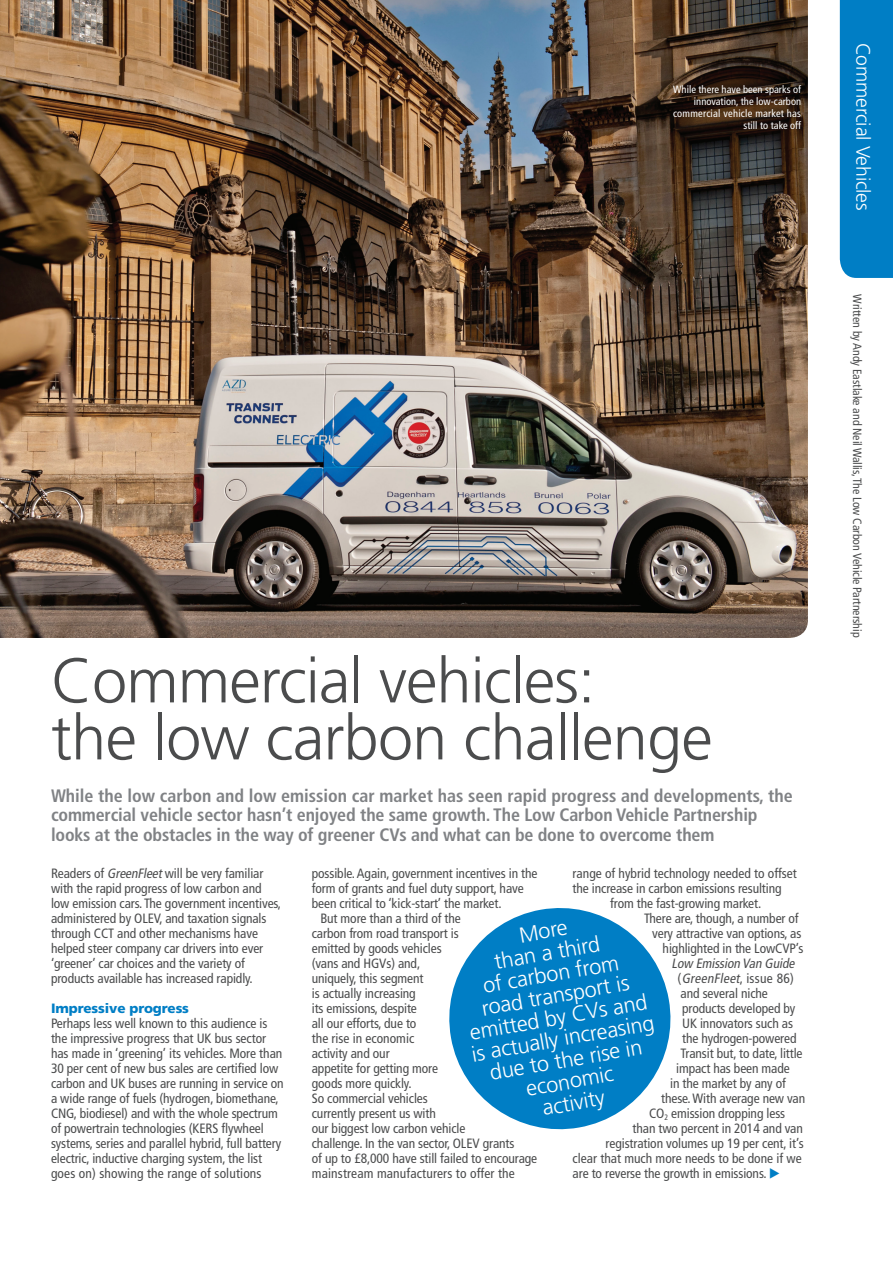
<style>
.page{position:relative;width:893px;height:1263px;background:#fff}
.page>*{position:absolute;margin:0;border:0;box-sizing:border-box;transform-origin:0 0}
.Feature_Headline{font:300 63px/57px "Frutiger";letter-spacing:-.01em;color:#4b4c4d}
.t1{font:300 21.75px/21.8px "Frutiger";color:#fff;text-align:center}
.t2{font:300 19.5px "Frutiger";letter-spacing:-.01em;color:#fff}
.Feature_Sub_Head{font:700 condensed 18px/19.5px "Frutiger";letter-spacing:-.01em;color:#808285}
.Main_body{font:condensed 13.5px/15px "Frutiger";letter-spacing:-.01em;color:#4b4c4d}
.Main_body-2{font:italic condensed 13.5px "Frutiger";color:#4b4c4d}
.X-Head{font:900 13.5px "Frutiger";letter-spacing:-.01em;color:#007ec5}
.t3{font:condensed 12px "Frutiger";letter-spacing:-.01em;color:#4b4c4d}
.t4{font:condensed 10.5px/12px "Frutiger";color:#fff;text-align:right}
.s1{font-style:italic}
.s2{font-family:"European Pi Three";font-stretch:normal;color:#007ec5}
</style>
<div class="page">
<img style="left:0;top:0;width:808px;height:638px">
<div style="left:840px;top:0;width:53px;height:278px;background:#007ec5"></div>
<svg style="left:449px;top:908px;width:222px;height:222px;fill:#007ec5"></svg>
<p class="t4" style="left:673px;top:83px;width:130px">While there have been sparks of innovation, the low-carbon commercial vehicle market has still to take off</p>
<p class="Feature_Headline" style="left:51px;top:652px;width:663px">Commercial vehicles:<br>the low carbon challenge</p>
<p class="Feature_Sub_Head" style="left:51px;top:785px;width:743px">While the low carbon and low emission car market has seen rapid progress and developments, the commercial vehicle sector hasn’t enjoyed the same growth. The Low Carbon Vehicle Partnership looks at the obstacles in the way of greener CVs and what can be done to overcome them</p>
<p class="Main_body" style="left:51px;top:866px;width:232px">Readers of <span class="s1">GreenFleet</span>will be very familiar with the rapid progress of low carbon and low emission cars. The government incentives, administered by OLEV, and taxation signals through CCT and other mechanisms have helped steer company car drivers into ever ‘greener’ car choices and the variety of products available has increased rapidly.</p>
<p class="X-Head" style="left:51px;top:1000px;width:140px">Impressive progress</p>
<p class="Main_body" style="left:51px;top:1016px;width:234px">Perhaps less well known to this audience is the impressive progress that UK bus sector has made in ‘greening’ its vehicles. More than 30 per cent of new bus sales are certified low carbon and UK buses are running in service on a wide range of fuels (hydrogen, biomethane, CNG, biodiesel) and with the whole spectrum of powertrain technologies (KERS flywheel systems, series and parallel hybrid, full battery electric, inductive charging system, the list goes on) showing the range of solutions</p>
<p class="Main_body" style="left:573px;top:866px;width:226px">range of hybrid technology needed to offset</p>
<p class="Main_body" style="left:573px;top:881px;width:210px">the increase in carbon emissions resulting</p>
<p class="Main_body" style="left:610px;top:896px;width:153px">from the fast-growing market.</p>
<p class="Main_body" style="left:644px;top:911px;width:156px">There are, though, a number of</p>
<p class="Main_body" style="left:652px;top:926px;width:151px">very attractive van options, as</p>
<p class="Main_body" style="left:663px;top:941px;width:142px">highlighted in the LowCVP’s</p>
<p class="Main_body-2" style="left:672px;top:955px;width:127px">Low Emission Van Guide</p>
<p class="Main_body" style="left:678px;top:971px;width:118px">( <span class="s1">GreenFleet</span>, i s s u e 8 6)</p>
<p class="Main_body" style="left:681px;top:986px;width:89px">and several niche</p>
<p class="Main_body" style="left:682px;top:1001px;width:115px">products developed by</p>
<p class="Main_body" style="left:682px;top:1016px;width:112px">UK innovators such as</p>
<p class="Main_body" style="left:682px;top:1031px;width:116px">the hydrogen-powered</p>
<p class="Main_body" style="left:681px;top:1046px;width:123px">Transit but, to date, little</p>
<p class="Main_body" style="left:676px;top:1061px;width:115px">impact has been made</p>
<p class="Main_body" style="left:670px;top:1076px;width:117px">in the market by any of</p>
<p class="Main_body" style="left:661px;top:1091px;width:146px">these. With average new van</p>
<p class="Main_body" style="left:649px;top:1106px;width:138px">CO<sub>2</sub> emission dropping less</p>
<p class="Main_body" style="left:633px;top:1121px;width:172px">than two percent in 2014 and van</p>
<p class="Main_body" style="left:606px;top:1136px;width:200px">registration volumes up 19 per cent, it’s</p>
<p class="Main_body" style="left:573px;top:1151px;width:231px">clear that much more needs to be done if we</p>
<p class="Main_body" style="left:573px;top:1166px;width:209px">are to reverse the growth in emissions. <span class="s2">E</span></p>
<p class="Main_body" style="left:312px;top:866px;width:227px">possible. Again, government incentives in the form of grants and fuel duty support, have been critical to ‘kick-start’ the market.</p>
<p class="Main_body" style="left:312px;top:911px;width:151px;text-indent:9px">But more than a third of the carbon from road transport is emitted by goods vehicles (vans and HGVs) and, uniquely, this segment<br>is actually increasing<br>its emissions, despite<br>all our efforts, due to<br>the rise in economic<br>activity and our<br>appetite for getting more goods more quickly.</p>
<p class="Main_body" style="left:312px;top:1091px;width:227px">So commercial vehicles<br>currently present us with<br>our biggest low carbon vehicle<br>challenge. In the van sector, OLEV grants<br>of up to £8,000 have still failed to encourage mainstream manufacturers to offer the</p>
<p class="t1" style="left:451px;top:936px;width:186px;rotate:-10deg">More<br>than a third<br>of carbon from<br>road transport is emitted by CVs and is actually increasing due to the rise in economic<br>activity</p>
<p class="t2" style="left:874px;top:43px;width:169px;rotate:90deg">Commercial Vehicles</p>
<p class="t3" style="left:864px;top:294px;width:344px;rotate:90deg">Written by Andy Eastlake and Neil Wallis, The Low Carbon Vehicle Partnership</p>
</div>
